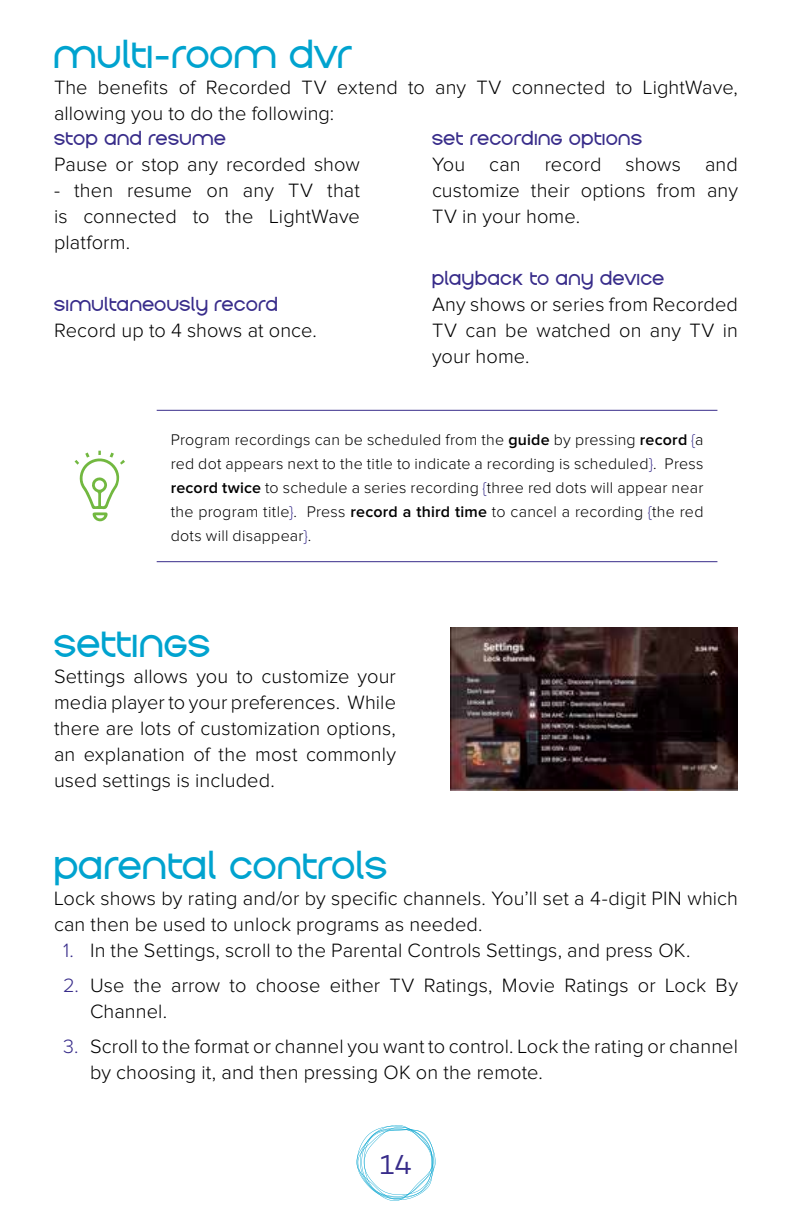
<style>
.page{position:relative;width:792px;height:1224px;background:#fff}
.page>*{position:absolute;margin:0;border:0;box-sizing:border-box;transform-origin:0 0}
.t1{font:32px "Rev New";letter-spacing:.02em;color:#00a3cf}
.t2{font:28px "Campton";color:#382c8a}
.t3{font:300 20px/26px "Proxima Nova";letter-spacing:.005em;color:#000}
.t4{font:300 16px/24px "Proxima Nova";letter-spacing:.015em;color:#000;text-align:justify}
.t5{font:16px "Rev New";letter-spacing:.05em;color:#382c8a}
.s1{font-weight:600}
.s2{color:#382c8a}
</style>
<div class="page">
<svg style="left:356px;top:1125px;width:80px;height:76px"></svg>
<svg style="left:75px;top:451px;width:50px;height:70px"></svg>
<hr style="left:157px;top:410px;width:560px;height:1px;background:#382c8a">
<hr style="left:157px;top:561px;width:560px;height:1px;background:#382c8a">
<img style="left:450px;top:627px;width:288px;height:164px">
<h1 class="t1" style="left:54px;top:35px;width:163px">MULTI-ROOM</h1>
<h1 class="t1" style="left:290px;top:35px;width:65px">DVR</h1>
<p class="t3" style="left:54px;top:75px;width:686px">The benefits of Recorded TV extend to any TV connected to LightWave, allowing you to do the following:</p>
<p class="t5" style="left:54px;top:128px;width:173px">STOP AND RESUME</p>
<p class="t3" style="left:54px;top:152px;width:308px">Pause or stop any recorded show</p>
<p class="t3" style="left:54px;top:178px;width:307px;text-align:justify">- then resume on any TV that is connected to the LightWave platform.</p>
<p class="t5" style="left:432px;top:128px;width:212px">SET RECORDING OPTIONS</p>
<p class="t3" style="left:432px;top:152px;width:308px;text-align:justify">You can record shows and customize their options from any TV in your home.</p>
<p class="t5" style="left:54px;top:294px;width:225px">SIMULTANEOUSLY RECORD</p>
<p class="t3" style="left:54px;top:318px;width:264px">Record up to 4 shows at once.</p>
<p class="t5" style="left:432px;top:268px;width:234px">PLAY BACK TO ANY DEVICE</p>
<p class="t3" style="left:432px;top:292px;width:307px;text-align:justify">Any shows or series from Recorded TV can be watched on any TV in your home.</p>
<p class="t4" style="left:171px;top:428px;width:534px">Program recordings can be scheduled from the <span class="s1">guide</span> by pressing <span class="s1">record</span> <span class="s2">{</span>a red dot appears next to the title to indicate a recording is scheduled<span class="s2">}</span>. Press <span class="s1">record twice</span> to schedule a series recording <span class="s2">{</span>three red dots will appear near the program title<span class="s2">}</span>. Press <span class="s1">record a third time</span> to cancel a recording <span class="s2">{</span>the red dots will disappear<span class="s2">}</span>.</p>
<h1 class="t1" style="left:54px;top:624px;width:110px">SETTINGS</h1>
<p class="t3" style="left:54px;top:664px;width:344px;text-align:justify">Settings allows you to customize your media player to your preferences. While there are lots of customization options, an explanation of the most commonly used settings is included.</p>
<h1 class="t1" style="left:54px;top:847px;width:47px">PARENTA</h1>
<h1 class="t1" style="left:208px;top:847px;width:67px">L CONTRO</h1>
<h1 class="t1" style="left:356px;top:847px;width:31px">LS</h1>
<p class="t3" style="left:54px;top:887px;width:686px">Lock shows by rating and/or by specific channels. You’ll set a 4-digit PIN which can then be used to unlock programs as needed.</p>
<p class="t3" style="left:63px;top:939px;width:629px"><span class="s2">1.</span> In the Settings, scroll to the Parental Controls Settings, and press OK.</p>
<p class="t3" style="left:90px;top:974px;width:649px;text-indent:-27px"><span class="s2">2.</span> Use the arrow to choose either TV Ratings, Movie Ratings or Lock By<br>Channel.</p>
<p class="t3" style="left:90px;top:1035px;width:650px;text-indent:-27px"><span class="s2">3.</span> Scroll to the format or channel you want to control. Lock the rating or channel by choosing it, and then pressing OK on the remote.</p>
<h2 class="t2" style="left:380px;top:1147px;width:34px">14</h2>
</div>
